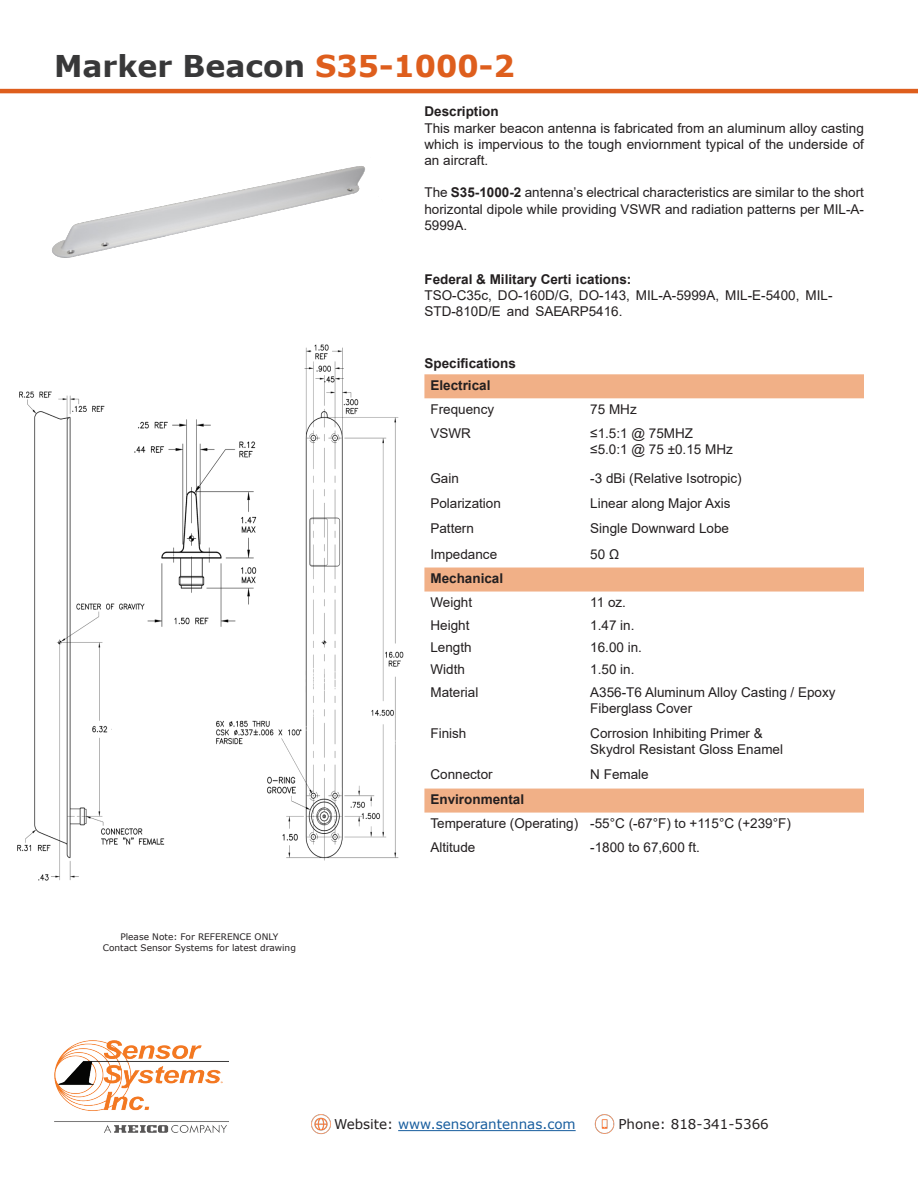
<style>
.page{position:relative;width:918px;height:1188px;background:#fff}
.page>*{position:absolute;margin:0;border:0;box-sizing:border-box;transform-origin:0 0}
.t1{font:700 30px "Verdana";color:#383839}
.t2{font:13.5px/16.2px "Arial";color:#231f20}
.t3{font:700 13.5px "Arial";color:#231f20}
.t4{font:13.5px "Verdana";color:#175d9e}
.t5{font:13.5px "Verdana";color:#231f20}
.t6{font:9px/10.8px "Verdana";color:#231f20;text-align:center}
.s1{color:#de5e1d}
.s2{font-weight:700}
.s3{color:#231f20}
</style>
<div class="page">
<hr style="left:0;top:89px;width:918px;height:4px;background:#de5e1d">
<img style="left:55px;top:1041px;width:174px;height:91px">
<hr style="left:398px;top:1130px;width:178px;height:1px;background:#175d9e">
<img style="left:311px;top:1114px;width:20px;height:21px">
<img style="left:594px;top:1114px;width:21px;height:20px">
<svg style="left:424px;top:374px;width:440px;height:439px"></svg>
<img style="left:52px;top:166px;width:313px;height:92px">
<img style="left:17px;top:344px;width:387px;height:537px">
<p class="t1" style="left:54px;top:45px;width:462px">Marker Beacon <span class="s1">S35-1000-2</span></p>
<p class="t2" style="left:424px;top:103px;width:441px"><span class="s2">Description<br></span>This marker beacon antenna is fabricated from an aluminum alloy casting which is impervious to the tough enviornment typical of the underside of an aircraft.</p>
<p class="t2" style="left:424px;top:184px;width:441px;text-align:justify">The <span class="s2">S35-1000-2</span> antenna’s electrical characteristics are similar to the short horizontal dipole while providing VSWR and radiation patterns per MIL-A-5999A.</p>
<p class="t2" style="left:424px;top:271px;width:410px"><span class="s2">Federal &amp; Military Certi ications:<br></span>TSO-C35c, DO-160D/G, DO-143, MIL-A-5999A, MIL-E-5400, MIL-<br>STD-810D/E and SAE ARP5416.</p>
<p class="t6" style="left:103px;top:931px;width:195px">Please Note: For REFERENCE ONLY<br>Contact Sensor Systems for latest drawing</p>
<p class="t3" style="left:424px;top:354px;width:93px">Specifications</p>
<p class="t3" style="left:430px;top:376px;width:62px">Electrical</p>
<p class="t2" style="left:430px;top:401px;width:65px">Frequency</p>
<p class="t2" style="left:590px;top:401px;width:48px">75 MHz</p>
<p class="t2" style="left:430px;top:425px;width:42px">VSWR</p>
<p class="t2" style="left:590px;top:425px;width:104px">≤1.5:1 @ 75MHZ</p>
<p class="t2" style="left:590px;top:441px;width:144px">≤5.0:1 @ 75 ±0.15 MHz</p>
<p class="t2" style="left:430px;top:471px;width:30px">Gain</p>
<p class="t2" style="left:590px;top:471px;width:153px">-3 dBi (Relative Isotropic)</p>
<p class="t2" style="left:430px;top:495px;width:72px">Polarization</p>
<p class="t2" style="left:590px;top:495px;width:142px">Linear along Major Axis</p>
<p class="t2" style="left:430px;top:520px;width:45px">Pattern</p>
<p class="t2" style="left:590px;top:520px;width:140px">Single Downward Lobe</p>
<p class="t2" style="left:430px;top:546px;width:68px">Impedance</p>
<p class="t2" style="left:590px;top:546px;width:30px">50 Ω</p>
<p class="t3" style="left:430px;top:569px;width:74px">Mechanical</p>
<p class="t2" style="left:430px;top:594px;width:43px">Weight</p>
<p class="t2" style="left:590px;top:594px;width:37px">11 oz.</p>
<p class="t2" style="left:430px;top:617px;width:41px">Height</p>
<p class="t2" style="left:590px;top:617px;width:46px">1.47 in.</p>
<p class="t2" style="left:430px;top:639px;width:43px">Length</p>
<p class="t2" style="left:590px;top:639px;width:53px">16.00 in.</p>
<p class="t2" style="left:430px;top:661px;width:36px">Width</p>
<p class="t2" style="left:590px;top:661px;width:46px">1.50 in.</p>
<p class="t2" style="left:430px;top:684px;width:50px">Material</p>
<p class="t2" style="left:590px;top:684px;width:247px">A356-T6 Aluminum Alloy Casting / Epoxy<br>Fiberglass Cover</p>
<p class="t2" style="left:430px;top:725px;width:38px">Finish</p>
<p class="t2" style="left:590px;top:725px;width:174px">Corrosion Inhibiting Primer &amp;</p>
<p class="t2" style="left:590px;top:741px;width:194px">Skydrol Resistant Gloss Enamel</p>
<p class="t2" style="left:430px;top:766px;width:64px">Connector</p>
<p class="t2" style="left:590px;top:766px;width:60px">N Female</p>
<p class="t3" style="left:430px;top:790px;width:95px">Environmental</p>
<p class="t2" style="left:430px;top:815px;width:149px">Temperature (Operating)</p>
<p class="t2" style="left:590px;top:815px;width:202px">-55°C (-67°F) to +115°C (+239°F)</p>
<p class="t2" style="left:430px;top:839px;width:47px">Altitude</p>
<p class="t2" style="left:590px;top:839px;width:111px">-1800 to 67,600 ft.</p>
<p class="t4" style="left:334px;top:1115px;width:243px"><span class="s3">Website:</span> www.sensorantennas.com</p>
<p class="t5" style="left:618px;top:1115px;width:152px">Phone: 818-341-5366</p>
</div>
